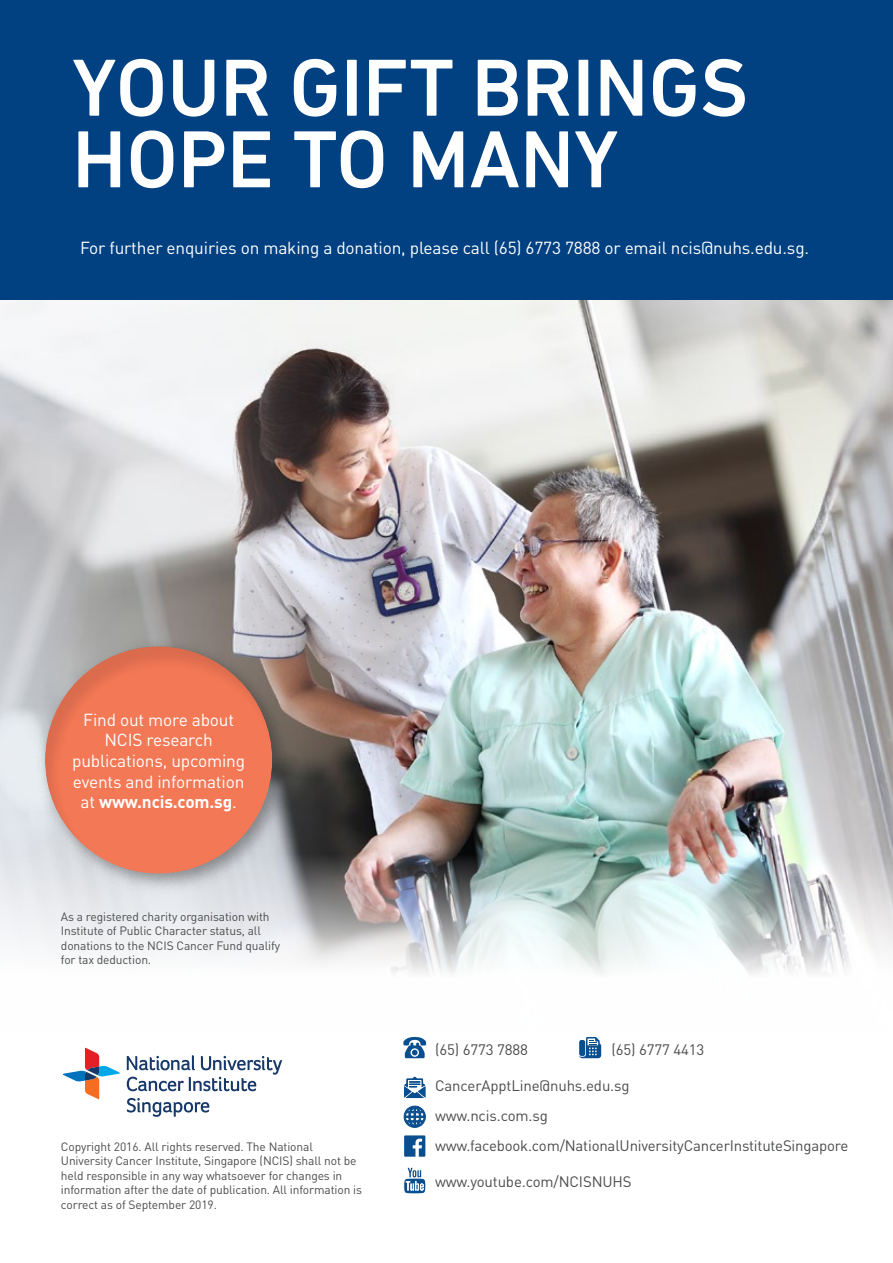
<style>
.page{position:relative;width:893px;height:1263px;background:#fff}
.page>*{position:absolute;margin:0;border:0;box-sizing:border-box;transform-origin:0 0}
.t1{font:500 82.2px/71.6px "DIN Next LT Pro";color:#fff}
.Photo_Caption{font:17.25px/20.7px "DIN";letter-spacing:-.01em;color:#fff;text-align:center}
.Photo_Caption-2{font:15px "DIN";letter-spacing:-.015em;color:#4b4c4d}
.Photo_Caption-3{font:12px/14.4px "DIN";letter-spacing:-.01em;color:#4b4c4d}
.s1{font-weight:700}
</style>
<div class="page">
<img style="left:0;top:300px;width:893px;height:674px">
<svg style="left:403px;top:1037px;width:23px;height:21px"></svg>
<svg style="left:579px;top:1037px;width:22px;height:21px"></svg>
<svg style="left:404px;top:1077px;width:21px;height:21px"></svg>
<svg style="left:403px;top:1105px;width:23px;height:52px"></svg>
<svg style="left:404px;top:1168px;width:21px;height:25px"></svg>
<div style="left:0;top:0;width:893px;height:300px;background:#014182"></div>
<div style="left:36px;top:637px;width:257px;height:257px;background:#231f20;opacity:.44"></div>
<div style="left:45px;top:644px;width:229px;height:231px;background:#231f20;opacity:.12"></div>
<svg style="left:127px;top:1055px;width:155px;height:36px"></svg>
<svg style="left:63px;top:1047px;width:57px;height:52px"></svg>
<svg style="left:127px;top:1098px;width:82px;height:19px"></svg>
<p class="t1" style="left:72px;top:51px;width:677px">YOUR GIFT BRINGS<br>HOPE TO MANY</p>
<p class="Photo_Caption" style="left:80px;top:237px;width:731px">For further enquiries on making a donation, please call (65) 6773 7888 or email ncis@nuhs.edu.sg.</p>
<p class="Photo_Caption" style="left:72px;top:709px;width:175px">Find out more about<br>NCIS research publications, upcoming events and information at <span class="s1">www.ncis.com.sg</span>.</p>
<p class="Photo_Caption-3" style="left:61px;top:909px;width:221px">As a registered charity organisation with Institute of Public Character status, all donations to the NCIS Cancer Fund qualify for tax deduction.</p>
<p class="Photo_Caption-3" style="left:61px;top:1139px;width:303px">Copyright 2016. All rights reserved. The National University Cancer Institute, Singapore (NCIS) shall not be held responsible in any way whatsoever for changes in information after the date of publication. All information is correct as of September 2019.</p>
<p class="Photo_Caption-2" style="left:435px;top:1041px;width:94px">(65) 6773 7888</p>
<p class="Photo_Caption-2" style="left:611px;top:1041px;width:94px">(65) 6777 4413</p>
<p class="Photo_Caption-2" style="left:435px;top:1077px;width:196px">CancerApptLine@nuhs.edu.sg</p>
<p class="Photo_Caption-2" style="left:435px;top:1107px;width:114px">www.ncis.com.sg</p>
<p class="Photo_Caption-2" style="left:435px;top:1137px;width:415px">www.facebook.com/NationalUniversityCancerInstituteSingapore</p>
<p class="Photo_Caption-2" style="left:435px;top:1173px;width:198px">www.youtube.com/NCISNUHS</p>
</div>
